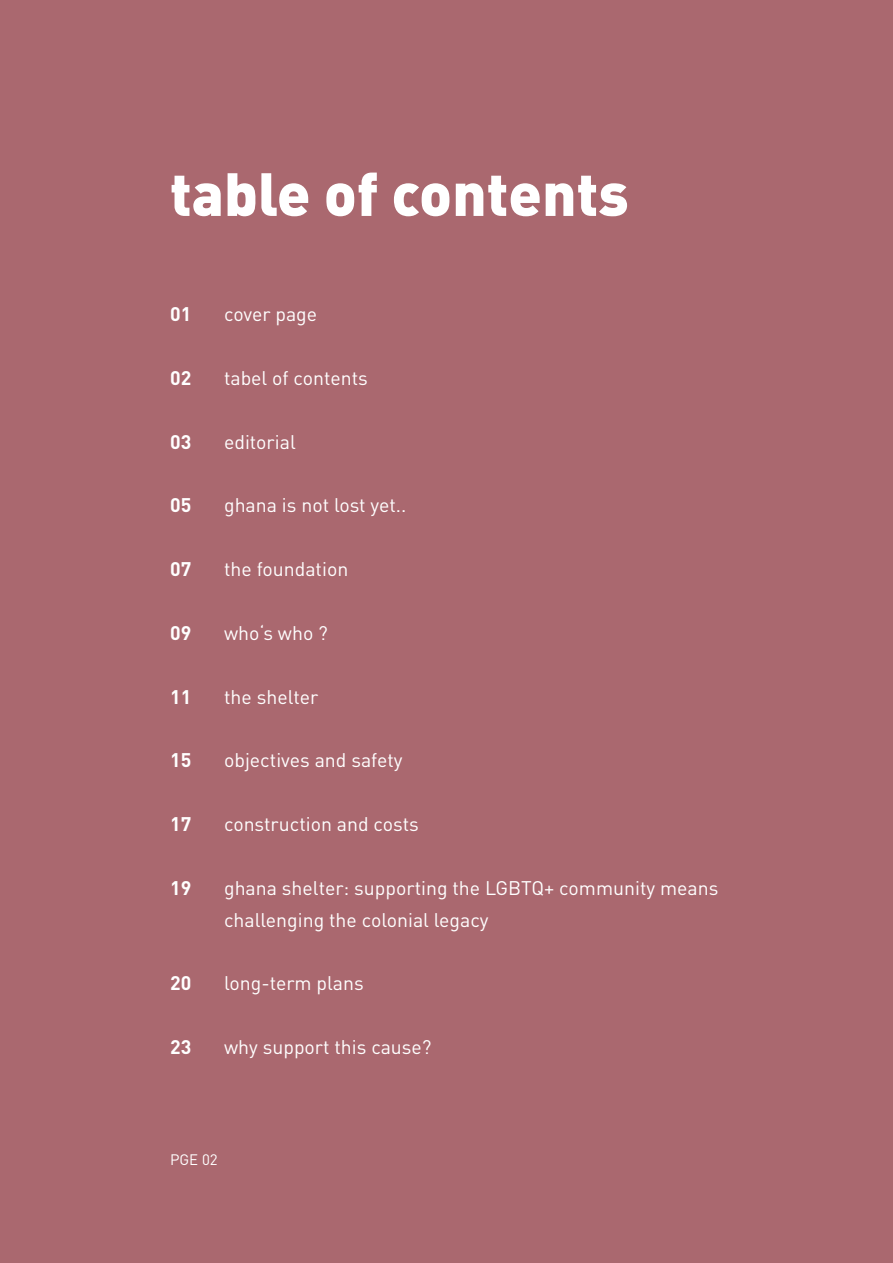
<style>
.page{position:relative;width:893px;height:1263px;background:#aa686f}
.page>*{position:absolute;margin:0;border:0;box-sizing:border-box;transform-origin:0 0}
.t1{font:900 60px "DIN Pro";color:#fff}
.t2{font:19.5px/32px "DIN Pro";color:#fff}
.t3{font:700 19.5px "DIN Pro";color:#fff}
.t4{font:15px "DIN Pro";color:#fff}
</style>
<div class="page">
<h1 class="t1" style="left:170px;top:153px;width:460px">table of contents</h1>
<p class="t3" style="left:170px;top:301px;width:23px">01</p>
<p class="t2" style="left:224px;top:297px;width:95px">cover page</p>
<p class="t3" style="left:170px;top:364px;width:23px">02</p>
<p class="t2" style="left:224px;top:361px;width:145px">tabel of contents</p>
<p class="t3" style="left:170px;top:428px;width:23px">03</p>
<p class="t2" style="left:224px;top:425px;width:73px">editorial</p>
<p class="t3" style="left:170px;top:492px;width:23px">05</p>
<p class="t2" style="left:224px;top:488px;width:184px">ghana is not lost yet..</p>
<p class="t3" style="left:170px;top:556px;width:23px">07</p>
<p class="t2" style="left:224px;top:552px;width:126px">the foundation</p>
<p class="t3" style="left:170px;top:619px;width:23px">09</p>
<p class="t2" style="left:224px;top:616px;width:105px">who‘s who ?</p>
<p class="t3" style="left:170px;top:683px;width:23px">11</p>
<p class="t2" style="left:224px;top:680px;width:96px">the shelter</p>
<p class="t3" style="left:170px;top:747px;width:23px">15</p>
<p class="t2" style="left:224px;top:743px;width:180px">objectives and safety</p>
<p class="t3" style="left:170px;top:811px;width:23px">17</p>
<p class="t2" style="left:224px;top:807px;width:196px">construction and costs</p>
<p class="t3" style="left:170px;top:874px;width:23px">19</p>
<p class="t2" style="left:224px;top:871px;width:496px">ghana shelter: supporting the LGBTQ+ community means challenging the colonial legacy</p>
<p class="t3" style="left:170px;top:970px;width:23px">20</p>
<p class="t2" style="left:224px;top:967px;width:141px">long-term plans</p>
<p class="t3" style="left:170px;top:1034px;width:23px">23</p>
<p class="t2" style="left:224px;top:1030px;width:209px">why support this cause?</p>
<p class="t4" style="left:170px;top:1149px;width:49px">PGE 02</p>
</div>
